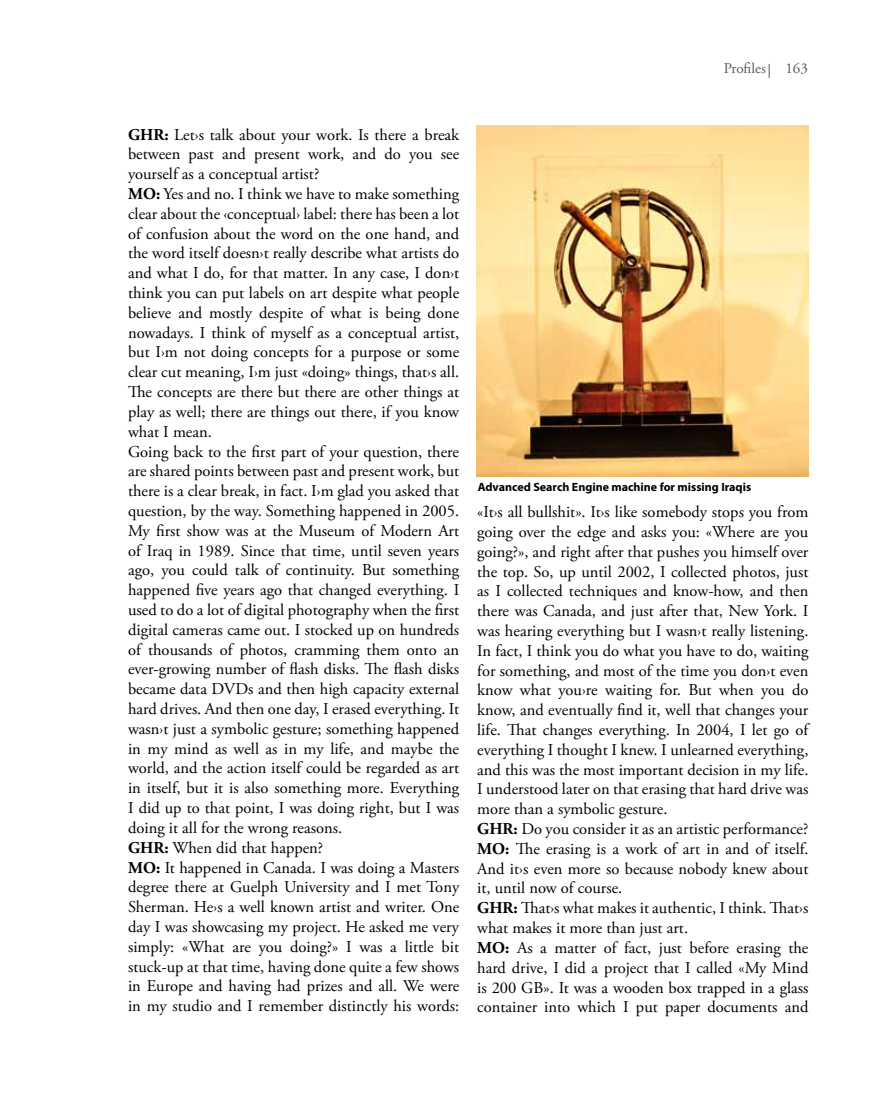
<style>
.page{position:relative;width:893px;height:1106px;background:#fff}
.page>*{position:absolute;margin:0;border:0;box-sizing:border-box;transform-origin:0 0}
.t1{font:16.5px/19.8px "Adobe Garamond Pro";color:#000}
.t2{font:15px "Adobe Garamond Pro";color:#58595b}
.t3{font:700 12px "Myriad Pro";color:#000}
.s1{font-weight:700}
</style>
<div class="page">
<svg style="left:769px;top:64px;width:1px;height:14px"></svg>
<img style="left:477px;top:126px;width:331px;height:351px">
<p class="t2" style="left:724px;top:60px;width:44px">Profiles</p>
<p class="t2" style="left:785px;top:60px;width:24px">163</p>
<p class="t1" style="left:128px;top:125px;width:333px"><span class="s1">GHR:</span> Let›s talk about your work. Is there a break between past and present work, and do you see yourself as a conceptual artist?<br><span class="s1">MO:</span> Yes and no. I think we have to make something clear about the ‹conceptual› label: there has been a lot of confusion about the word on the one hand, and the word itself doesn›t really describe what artists do and what I do, for that matter. In any case, I don›t think you can put labels on art despite what people believe and mostly despite of what is being done nowadays. I think of myself as a conceptual artist, but I›m not doing concepts for a purpose or some clear cut meaning, I›m just «doing» things, that›s all.<br>The concepts are there but there are other things at play as well; there are things out there, if you know what I mean.<br>Going back to the first part of your question, there are shared points between past and present work, but there is a clear break, in fact. I›m glad you asked that question, by the way. Something happened in 2005.<br>My first show was at the Museum of Modern Art of Iraq in 1989. Since that time, until seven years ago, you could talk of continuity. But something happened five years ago that changed everything. I used to do a lot of digital photography when the first digital cameras came out. I stocked up on hundreds of thousands of photos, cramming them onto an ever-growing number of flash disks. The flash disks became data DVDs and then high capacity external hard drives. And then one day, I erased everything. It wasn›t just a symbolic gesture; something happened in my mind as well as in my life, and maybe the world, and the action itself could be regarded as art in itself, but it is also something more. Everything I did up to that point, I was doing right, but I was doing it all for the wrong reasons.<br><span class="s1">GHR:</span> When did that happen?<br><span class="s1">MO:</span> It happened in Canada. I was doing a Masters degree there at Guelph University and I met Tony Sherman. He›s a well known artist and writer. One day I was showcasing my project. He asked me very simply: «What are you doing?» I was a little bit stuck-up at that time, having done quite a few shows in Europe and having had prizes and all. We were in my studio and I remember distinctly his words:</p>
<p class="t3" style="left:478px;top:479px;width:275px">Advanced Search Engine machine for missing Iraqis</p>
<p class="t1" style="left:477px;top:502px;width:333px">«It›s all bullshit». It›s like somebody stops you from going over the edge and asks you: «Where are you going?», and right after that pushes you himself over the top. So, up until 2002, I collected photos, just as I collected techniques and know-how, and then there was Canada, and just after that, New York. I was hearing everything but I wasn›t really listening.<br>In fact, I think you do what you have to do, waiting for something, and most of the time you don›t even know what you›re waiting for. But when you do know, and eventually find it, well that changes your life. That changes everything. In 2004, I let go of everything I thought I knew. I unlearned everything, and this was the most important decision in my life.<br>I understood later on that erasing that hard drive was more than a symbolic gesture.<br><span class="s1">GHR:</span> Do you consider it as an artistic performance?<br><span class="s1">MO:</span> The erasing is a work of art in and of itself.<br>And it›s even more so because nobody knew about it, until now of course.<br><span class="s1">GHR:</span> That›s what makes it authentic, I think. That›s what makes it more than just art.<br><span class="s1">MO:</span> As a matter of fact, just before erasing the hard drive, I did a project that I called «My Mind is 200 GB». It was a wooden box trapped in a glass container into which I put paper documents and</p>
</div>
